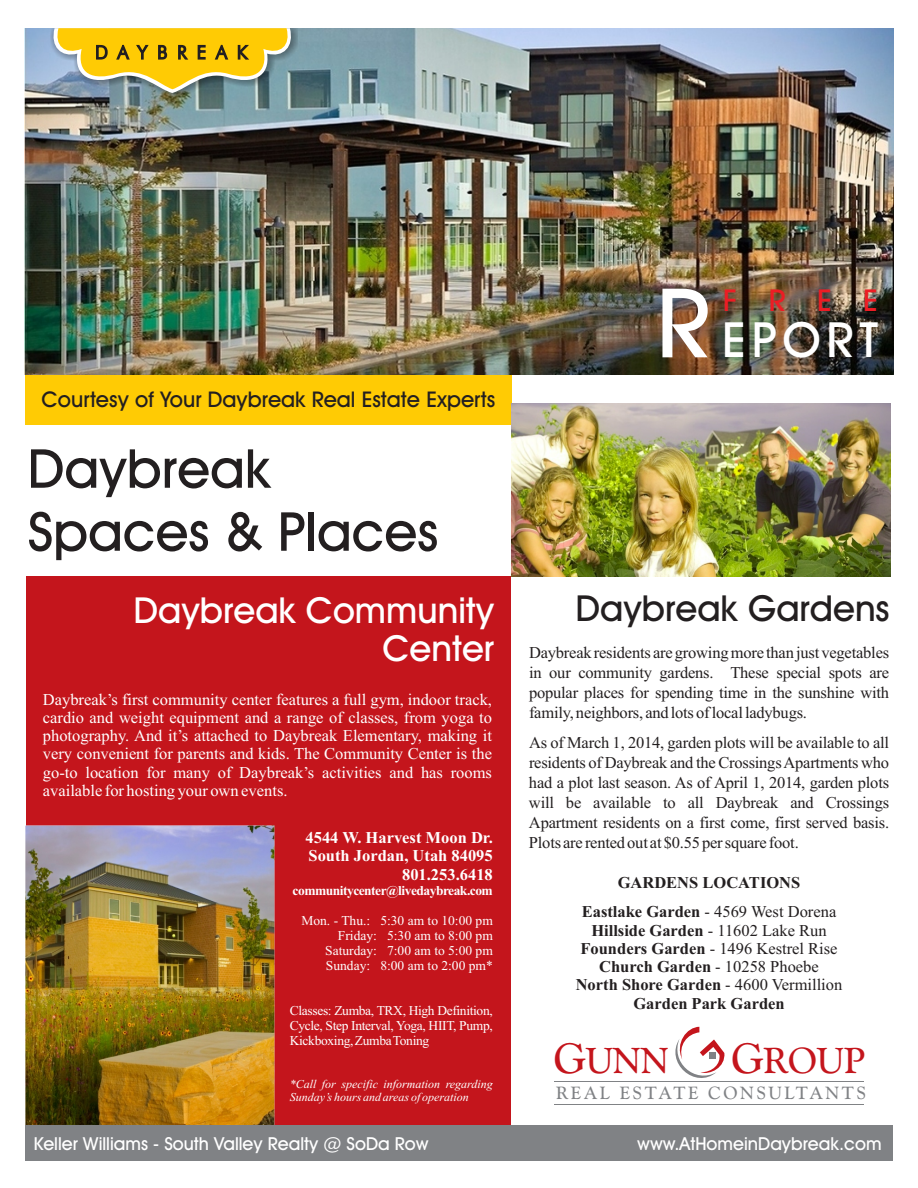
<style>
.page{position:relative;width:918px;height:1188px;background:#fff}
.page>*{position:absolute;margin:0;border:0;box-sizing:border-box;transform-origin:0 0}
.t1{font:500 54px "Avant Garde IT Cby BT";color:#231f20}
.t2{font:500 48.75px "Avant Garde IT Cby BT";letter-spacing:.115em;color:#fff}
.t3{font:36.15px "Goudy Catalogue BT";color:#c4151c}
.t4{font:500 36px "Avant Garde IT Cby BT";color:#fff}
.t5{font:500 36px "Avant Garde IT Cby BT";color:#231f20}
.t6{font:500 30.3px "Avant Garde IT Cby BT";color:#ed1c24}
.t7{font:500 21.75px "Avant Garde IT Cby BT";color:#231f20}
.t8{font:500 18px "Avant Garde IT Cby BT";color:#fff}
.t9{font:17.7px "Goudy Catalogue BT";letter-spacing:.145em;color:#808285}
.t10{font:16.5px/20.1px "Times New Roman";letter-spacing:-.015em;color:#231f20;text-align:justify}
.t11{font:16.5px/18.3px "Times New Roman";color:#fff;text-align:justify}
.t12{font:700 16.5px/18.3px "Times New Roman";color:#231f20;text-align:center}
.t13{font:700 16.5px/18.3px "Times New Roman";color:#fff;text-align:right}
.t14{font:13.5px/15px "Times New Roman";color:#fff;text-align:right}
.t15{font:700 13.5px "Times New Roman";letter-spacing:-.04em;color:#fff}
.t16{font:italic 12px/13.4px "Times New Roman";color:#fff}
.s1{font-size:96.6px}
.s2{font-weight:400}
.s3{font-size:42.45px}
</style>
<div class="page">
<div style="left:26px;top:576px;width:485px;height:558px;background:#c4151c"></div>
<div style="left:25px;top:364px;width:486px;height:61px;background:#ffcb04"></div>
<img style="left:25px;top:28px;width:868px;height:346px">
<div style="left:50px;top:25px;width:247px;height:75px;background:#231f20;opacity:.49"></div>
<svg style="left:50px;top:28px;width:245px;height:65px;background:#cab447"></svg>
<div style="left:11px;top:0;width:886px;height:27px;background:#fff"></div>
<img style="left:25px;top:826px;width:249px;height:299px">
<div style="left:25px;top:1125px;width:867px;height:36px;background:#808285"></div>
<img style="left:511px;top:403px;width:380px;height:173px">
<hr style="left:555px;top:1081px;width:309px;height:1px;background:#808285">
<hr style="left:555px;top:1104px;width:309px;height:1px;background:#808285">
<svg style="left:675px;top:1027px;width:50px;height:51px"></svg>
<h3 class="t7" style="left:42px;top:391px;width:455px">Courtesy of Your Daybreak Real Estate Experts</h3>
<h1 class="t1" style="left:28px;top:447px;width:244px">Daybreak</h1>
<h2 class="t2" style="left:656px;top:320px;width:223px"><span class="s1">R</span>EPORT</h2>
<h3 class="t6" style="left:723px;top:288px;width:157px">FREE</h3>
<h1 class="t1" style="left:28px;top:510px;width:412px">Spaces &amp; Places</h1>
<h3 class="t4" style="left:134px;top:596px;width:362px">Daybreak Community</h3>
<h3 class="t5" style="left:576px;top:594px;width:315px">Daybreak Gardens</h3>
<h3 class="t4" style="left:383px;top:634px;width:113px">Center</h3>
<p class="t10" style="left:529px;top:644px;width:362px">Daybreak residents are growingmore than just vegetables in our community gardens. These special spots are popular places for spending time in the sunshine with family,neighbors, and lots oflocalladybugs.</p>
<p class="t10" style="left:529px;top:734px;width:362px">As of March 1, 2014, garden plots will be available to all residents of Daybreak and the CrossingsApartments who had a plot last season. As of April 1, 2014, garden plots will be available to all Daybreak and Crossings Apartment residents on a first come, first served basis.<br>Plots are rentedout at$0.55persquare foot.</p>
<p class="t12" style="left:582px;top:870px;width:256px;line-height:29.2px">GARDENS LOCATIONS<br>Eastlake Garden <span class="s2">- 4569 West Dorena</span></p>
<p class="t12" style="left:576px;top:923px;width:268px">Hillside Garden <span class="s2">- 11602 Lake Run<br></span>Founders Garden <span class="s2">- 1496 Kestrel Rise<br></span>Church Garden <span class="s2">- 10258 Phoebe<br></span>North Shore Garden <span class="s2">- 4600 Vermillion<br></span>Garden Park Garden</p>
<p class="t11" style="left:43px;top:692px;width:451px">Daybreak’s first community center features a full gym, indoor track, cardio and weight equipment and a range of classes, from yoga to photography. And it’s attached to Daybreak Elementary, making it very convenient for parents and kids. The Community Center is the go-to location for many of Daybreak’s activities and has rooms available for hosting your own events.</p>
<p class="t13" style="left:306px;top:830px;width:189px">4544 W. Harvest Moon Dr.<br>South Jordan, Utah 84095<br>801.253.6418</p>
<p class="t15" style="left:293px;top:886px;width:202px">communitycenter@livedaybreak.com</p>
<p class="t14" style="left:301px;top:914px;width:193px">Mon. - Thu.: 5:30 am to 10:00 pm<br>Friday: 5:30 am to 8:00 pm<br>Saturday: 7:00 am to 5:00 pm<br>Sunday: 8:00 am to 2:00 pm*</p>
<p class="t14" style="left:290px;top:1004px;width:205px;text-align:justify">Classes: Zumba, TRX, High Definition, Cycle, Step Interval, Yoga, HIIT, Pump, Kickboxing,ZumbaToning</p>
<p class="t16" style="left:290px;top:1079px;width:205px">*Call for specific information regarding<br>Sunday’s hours and areas of operation</p>
<p class="t8" style="left:34px;top:1136px;width:396px">Keller Williams - South Valley Realty @ SoDa Row</p>
<p class="t8" style="left:637px;top:1136px;width:246px">www.AtHomeinDaybreak.com</p>
<h3 class="t3" style="left:554px;top:1046px;width:117px"><span class="s3">G</span>UNN</h3>
<h3 class="t3" style="left:732px;top:1046px;width:135px"><span class="s3">G</span>ROUP</h3>
<p class="t9" style="left:556px;top:1086px;width:311px">REAL ESTATE CONSULTANTS</p>
</div>
